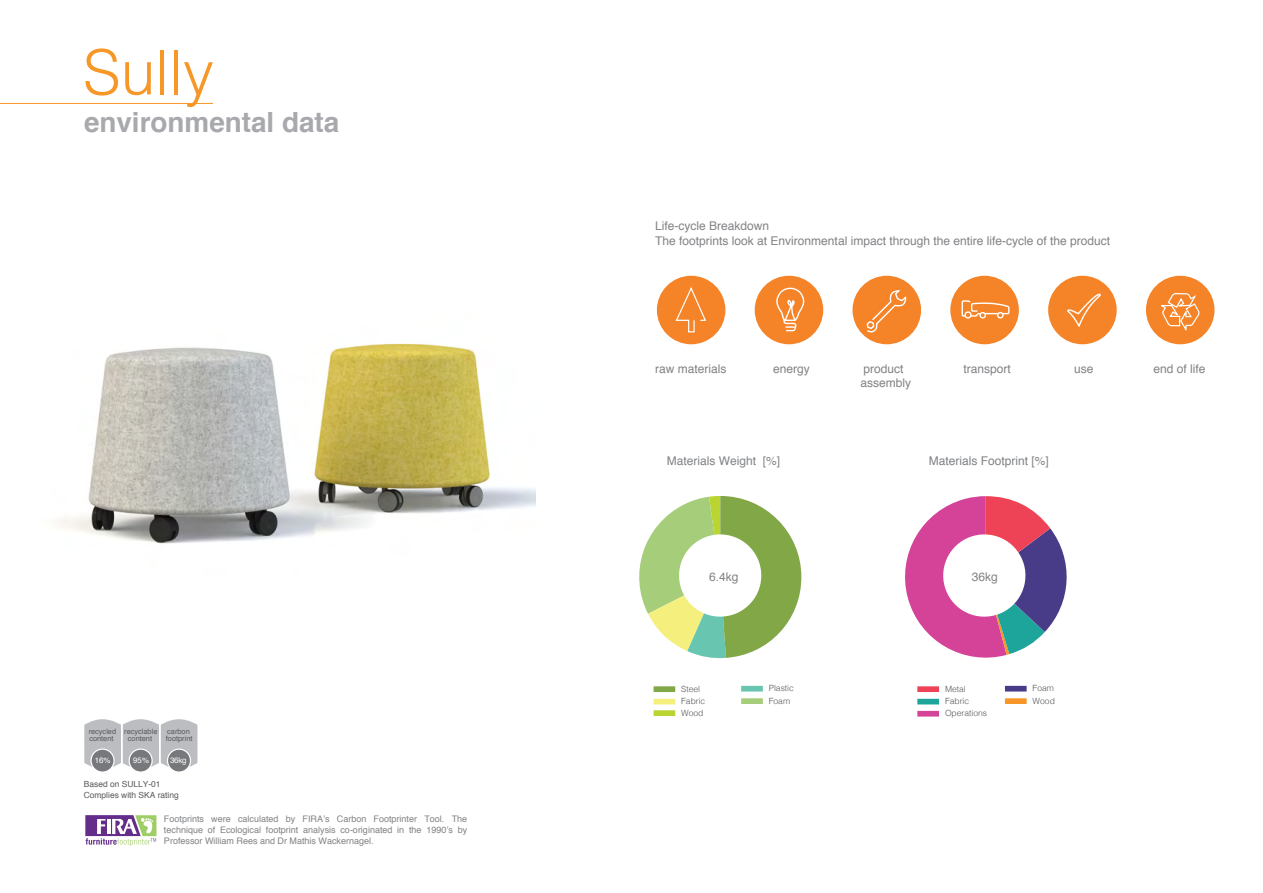
<style>
.page{position:relative;width:1263px;height:893px;background:#fff}
.page>*{position:absolute;margin:0;border:0;box-sizing:border-box;transform-origin:0 0}
.t1{font:300 62.1px "Helvetica";color:#f79727}
.t2{font:700 27.9px "Helvetica";color:#a8a9ad}
.t3{font:12px/14.4px "Helvetica";color:#808285}
.t4{font:9px/10.8px "Helvetica";color:#808285;text-align:justify}
.t5{font:300 8.55px "Helvetica";color:#57585a}
.t6{font:8.4px "Helvetica";color:#57585a}
.t7{font:7.95px "Helvetica";letter-spacing:-.03em;color:#fff}
.t8{font:7.35px/6.8px "Helvetica";color:#57585a}
</style>
<div class="page">
<hr style="left:0;top:103px;width:213px;height:1px;background:#f79727">
<div style="left:657px;top:276px;width:68px;height:68px;background:#f58429;border-radius:50%"></div>
<div style="left:755px;top:276px;width:68px;height:68px;background:#f58429;border-radius:50%"></div>
<div style="left:852px;top:276px;width:69px;height:68px;background:#f58429;border-radius:50%"></div>
<div style="left:950px;top:276px;width:69px;height:68px;background:#f58429;border-radius:50%"></div>
<div style="left:1048px;top:276px;width:69px;height:68px;background:#f58429;border-radius:50%"></div>
<div style="left:1146px;top:276px;width:68px;height:68px;background:#f58429;border-radius:50%"></div>
<div style="left:129px;top:748px;width:24px;height:25px;border:1px solid #fff;border-radius:50%"></div>
<div style="left:167px;top:748px;width:24px;height:25px;border:1px solid #fff;border-radius:50%"></div>
<svg style="left:84px;top:719px;width:114px;height:52px"></svg>
<div style="left:91px;top:749px;width:23px;height:23px;background:#76787b;border-radius:50%"></div>
<div style="left:90px;top:748px;width:25px;height:25px;border:1px solid #fff;border-radius:50%"></div>
<svg style="left:639px;top:496px;width:162px;height:163px"></svg>
<svg style="left:905px;top:496px;width:162px;height:162px"></svg>
<div style="left:654px;top:686px;width:21px;height:6px;background:#81a747"></div>
<div style="left:741px;top:686px;width:22px;height:5px;background:#67c5b0"></div>
<div style="left:654px;top:699px;width:21px;height:5px;background:#f5f07d"></div>
<div style="left:741px;top:698px;width:22px;height:6px;background:#a6cd7a"></div>
<div style="left:654px;top:710px;width:21px;height:6px;background:#bad432"></div>
<div style="left:917px;top:686px;width:22px;height:6px;background:#ee4357"></div>
<div style="left:1005px;top:686px;width:21px;height:5px;background:#483c89"></div>
<div style="left:917px;top:699px;width:22px;height:5px;background:#1da59c"></div>
<div style="left:1005px;top:698px;width:21px;height:6px;background:#f79727"></div>
<div style="left:917px;top:711px;width:22px;height:6px;background:#d54398"></div>
<svg style="left:675px;top:285px;width:525px;height:48px"></svg>
<svg style="left:85px;top:815px;width:71px;height:31px"></svg>
<img style="left:56px;top:343px;width:479px;height:201px">
<h1 class="t1" style="left:83px;top:19px;width:133px">Sully</h1>
<h2 class="t2" style="left:84px;top:100px;width:257px">environmental data</h2>
<p class="t8" style="left:89px;top:728px;width:29px">recycled content</p>
<p class="t8" style="left:124px;top:728px;width:35px;text-align:center">recyclable content</p>
<p class="t8" style="left:166px;top:728px;width:28px;line-height:7.2px">carbon footprint</p>
<p class="t7" style="left:95px;top:754px;width:17px">16%</p>
<p class="t7" style="left:133px;top:754px;width:17px">95%</p>
<p class="t7" style="left:170px;top:754px;width:18px">36kg</p>
<p class="t6" style="left:84px;top:778px;width:78px">Based on SULLY-01</p>
<p class="t6" style="left:84px;top:789px;width:96px">Complies with SKA rating</p>
<p class="t4" style="left:164px;top:814px;width:305px">Footprints were calculated by FIRA’s Carbon Footprinter Tool. The technique of Ecological footprint analysis co-originated in the 1990’s by Professor William Rees and Dr Mathis Wackernagel.</p>
<p class="t3" style="left:655px;top:219px;width:456px">Life-cycle Breakdown<br>The footprints look at Environmental impact through the entire life-cycle of the product</p>
<p class="t3" style="left:655px;top:362px;width:73px">raw materials</p>
<p class="t3" style="left:773px;top:362px;width:38px">energy</p>
<p class="t3" style="left:863px;top:362px;width:42px">product</p>
<p class="t3" style="left:963px;top:362px;width:49px">transport</p>
<p class="t3" style="left:1074px;top:362px;width:21px">use</p>
<p class="t3" style="left:1153px;top:362px;width:54px">end of life</p>
<p class="t3" style="left:861px;top:376px;width:52px">assembly</p>
<p class="t3" style="left:667px;top:454px;width:115px">Materials Weight [%]</p>
<p class="t3" style="left:929px;top:454px;width:122px">Materials Footprint [%]</p>
<p class="t3" style="left:709px;top:570px;width:31px">6.4kg</p>
<p class="t3" style="left:972px;top:570px;width:28px">36kg</p>
<p class="t5" style="left:681px;top:681px;width:20px">Steel</p>
<p class="t5" style="left:769px;top:681px;width:27px">Plastic</p>
<p class="t5" style="left:681px;top:694px;width:26px">Fabric</p>
<p class="t5" style="left:769px;top:693px;width:23px">Foam</p>
<p class="t5" style="left:681px;top:705px;width:24px">Wood</p>
<p class="t5" style="left:945px;top:681px;width:22px">Metal</p>
<p class="t5" style="left:1032px;top:681px;width:23px">Foam</p>
<p class="t5" style="left:945px;top:694px;width:26px">Fabric</p>
<p class="t5" style="left:1032px;top:693px;width:24px">Wood</p>
<p class="t5" style="left:945px;top:706px;width:44px">Operations</p>
</div>
